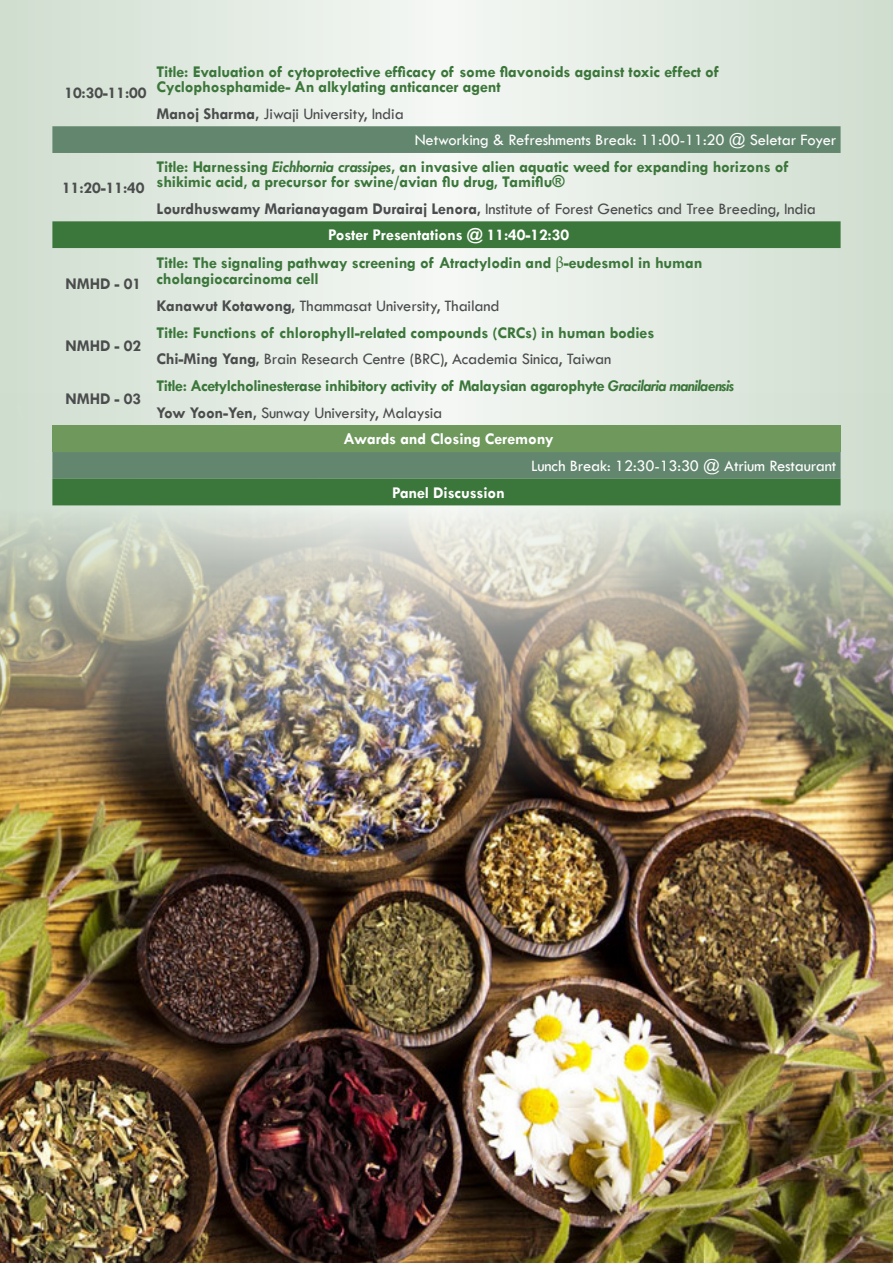
<style>
.page{position:relative;width:893px;height:1263px;background:#fff}
.page>*{position:absolute;margin:0;border:0;box-sizing:border-box;transform-origin:0 0}
.t1{font:700 16.5px/15px "Tw Cen";letter-spacing:-.01em;color:#3b763a}
.t2{font:16.5px "Tw Cen";letter-spacing:-.01em;color:#4b4c4d}
.t3{font:16.5px "Tw Cen";letter-spacing:-.01em;color:#fff}
.t4{font:700 16.5px "Tw Cen";letter-spacing:-.03em;color:#3b763a}
.t5{font:700 16.5px "Tw Cen";letter-spacing:-.01em;color:#fff}
.t6{font:700 16.5px "Tw Cen";letter-spacing:-.01em;color:#4b4c4d}
.s1{font-weight:700}
.s2{font-style:italic}
.s3{font-family:"Minion Pro";font-weight:400}
</style>
<div class="page">
<svg style="left:0;top:0;width:893px;height:393px;background:#dee8de"></svg>
<img style="left:0;top:393px;width:893px;height:870px">
<svg style="left:52px;top:126px;width:789px;height:95px;background:#c0cfc3"></svg>
<svg style="left:52px;top:221px;width:789px;height:284px;background:#b4c9b4"></svg>
<div style="left:52px;top:425px;width:789px;height:27px;background:#6e985c"></div>
<p class="t6" style="left:64px;top:83px;width:84px">10:30-11:00</p>
<p class="t6" style="left:62px;top:178px;width:84px">11:20-11:40</p>
<p class="t6" style="left:66px;top:274px;width:77px">NMHD - 01</p>
<p class="t6" style="left:66px;top:336px;width:77px">NMHD - 02</p>
<p class="t6" style="left:66px;top:389px;width:77px">NMHD - 03</p>
<p class="t1" style="left:156px;top:64px;width:564px">Title: Evaluation of cytoprotective efficacy of some flavonoids against toxic effect of<br>Cyclophosphamide- An alkylating anticancer agent</p>
<p class="t2" style="left:156px;top:103px;width:249px"><span class="s1">Manoj Sharma,</span> Jiwaji University, India</p>
<p class="t3" style="left:415px;top:130px;width:423px">Networking &amp; Refreshments Break: 11:00-11:20 @ Seletar Foyer</p>
<p class="t1" style="left:156px;top:159px;width:634px">Title: Harnessing <span class="s2">Eichhornia crassipes</span>, an invasive alien aquatic weed for expanding horizons of shikimic acid, a precursor for swine/avian flu drug, Tamiflu®</p>
<p class="t2" style="left:156px;top:199px;width:661px"><span class="s1">Lourdhuswamy Marianayagam Durairaj Lenora,</span> Institute of Forest Genetics and Tree Breeding, India</p>
<p class="t5" style="left:328px;top:225px;width:242px">Poster Presentations @ 11:40-12:30</p>
<p class="t1" style="left:156px;top:254px;width:547px;line-height:16.5px">Title: The signaling pathway screening of Atractylodin and <span class="s3">β</span>-eudesmol in human cholangiocarcinoma cell</p>
<p class="t2" style="left:156px;top:296px;width:345px"><span class="s1">Kanawut Kotawong,</span> Thammasat University, Thailand</p>
<p class="t1" style="left:156px;top:324px;width:499px">Title: Functions of chlorophyll-related compounds (CRCs) in human bodies</p>
<p class="t2" style="left:156px;top:349px;width:456px"><span class="s1">Chi-Ming Yang,</span> Brain Research Centre (BRC), Academia Sinica, Taiwan</p>
<p class="t4" style="left:156px;top:376px;width:579px">Title: Acetylcholinesterase inhibitory activity of Malaysian agarophyte <span class="s2">Gracilaria manilaensis</span></p>
<p class="t2" style="left:156px;top:402px;width:287px"><span class="s1">Yow Yoon-Yen,</span> Sunway University, Malaysia</p>
<p class="t5" style="left:344px;top:429px;width:212px">Awards and Closing Ceremony</p>
<p class="t3" style="left:531px;top:456px;width:307px">Lunch Break: 12:30-13:30 @ Atrium Restaurant</p>
<p class="t5" style="left:392px;top:483px;width:114px">Panel Discussion</p>
</div>
